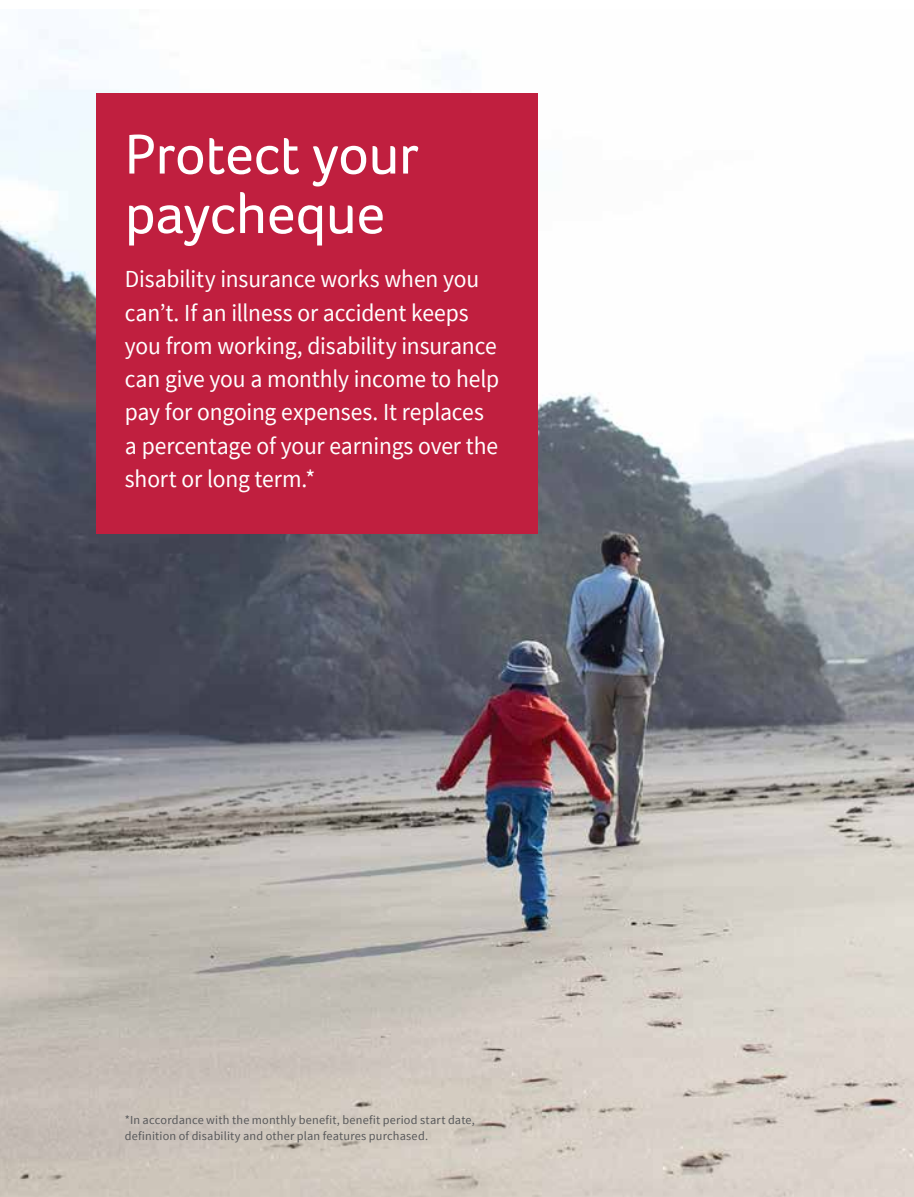
<style>
.page{position:relative;width:914px;height:1197px;background:#fff}
.page>*{position:absolute;margin:0;border:0;box-sizing:border-box;transform-origin:0 0}
.t1{font:57.75px/59.5px "Foco";letter-spacing:-.01em;color:#fff}
.t2{font:24.5px/33.2px "Source Sans Pro";letter-spacing:-.005em;color:#fff;scale:.96 1}
.t3{font:12.25px/15.8px "Source Sans Pro";letter-spacing:.015em;color:#58595b}
</style>
<div class="page">
<img style="left:0;top:29px;width:914px;height:1168px">
<div style="left:96px;top:93px;width:441px;height:441px;background:#c01f3f"></div>
<h1 class="t1" style="left:125px;top:124px;width:295px">Protect your paycheque</h1>
<p class="t2" style="left:125px;top:263px;width:391px">Disability insurance works when you can’t. If an illness or accident keeps you from working, disability insurance can give you a monthly income to help pay for ongoing expenses. It replaces a percentage of your earnings over the short or long term.*</p>
<p class="t3" style="left:125px;top:1113px;width:351px">*In accordance with the monthly benefit, benefit period start date, definition of disability and other plan features purchased.</p>
</div>
